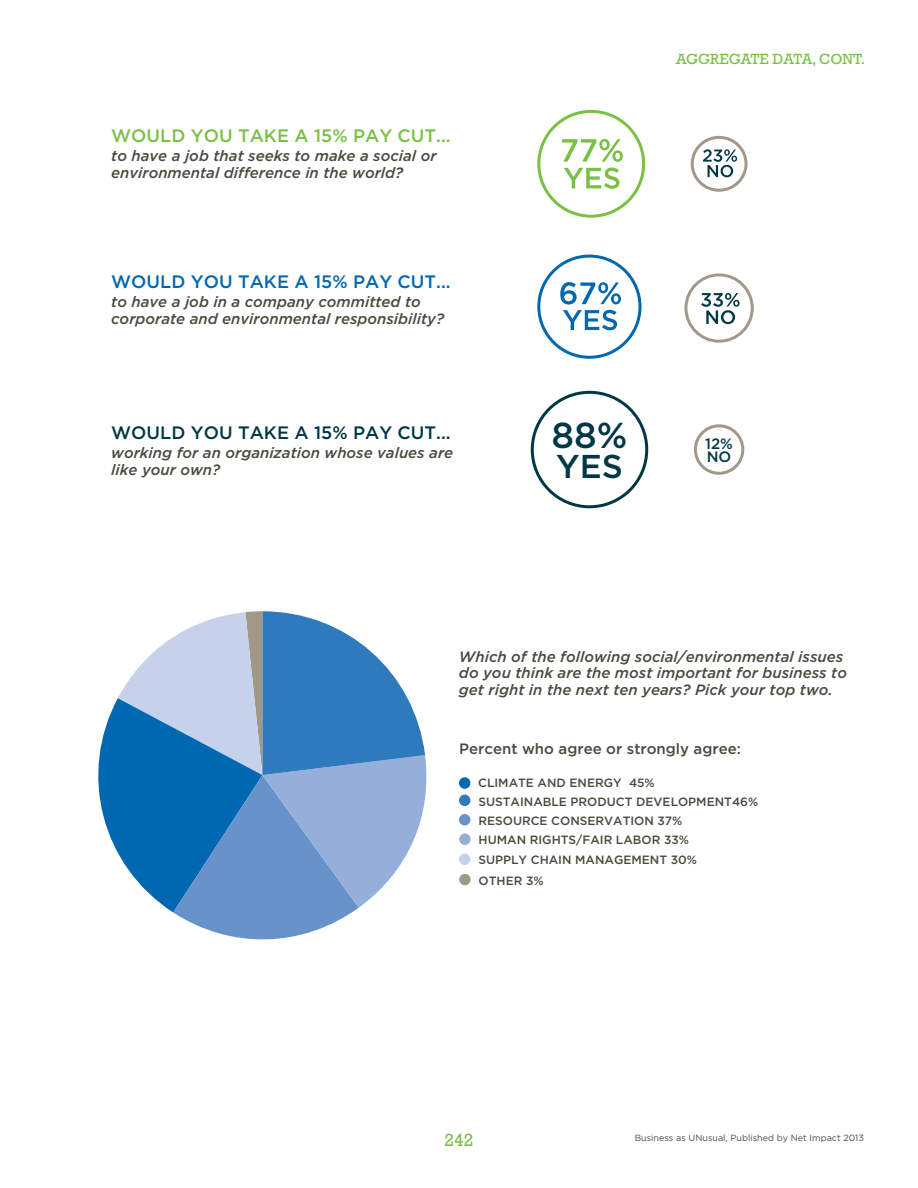
<style>
.page{position:relative;width:918px;height:1188px;background:#fff}
.page>*{position:absolute;margin:0;border:0;box-sizing:border-box;transform-origin:0 0}
.TOC_School_Name{font:500 36px "Gotham";color:#003745}
.TOC_School_Name-2{font:500 33px "Gotham";color:#003745}
.Body_Text{font:500 18px "Gotham";color:#7ac143}
.Body_Text-2{font:500 18px "Gotham";color:#003745}
.Body_Text-3{font:500 18px "Gotham";color:#0067b1}
.t1{font:18px "Rockwell Std";color:#7ac143}
.Body_Text-4{font:italic 500 15px/16.5px "Gotham";color:#444d3e}
.Body_Text-5{font:500 15px "Gotham";color:#444d3e}
.Body_Text-6{font:15px "Rockwell Std";color:#7ac143}
.TOC_School_Name-3{font:500 15px/13.5px "Gotham";color:#003745}
.Body_Text_after_Firs{font:500 12px "Gotham";color:#444d3e}
.t2{font:9px "Gotham";color:#444d3e}
</style>
<div class="page">
<svg style="left:98px;top:611px;width:329px;height:329px"></svg>
<div style="left:459px;top:777px;width:11px;height:12px;background:#0067b1;border-radius:50%"></div>
<div style="left:459px;top:833px;width:12px;height:12px;background:#94afda;border-radius:50%"></div>
<div style="left:459px;top:814px;width:11px;height:11px;background:#6792ca;border-radius:50%"></div>
<div style="left:459px;top:795px;width:11px;height:11px;background:#2f7abc;border-radius:50%"></div>
<div style="left:459px;top:854px;width:11px;height:11px;background:#c6d2eb;border-radius:50%"></div>
<div style="left:459px;top:874px;width:12px;height:11px;background:#a2988a;border-radius:50%"></div>
<svg style="left:703px;top:149px;width:34px;height:28px"></svg>
<svg style="left:701px;top:293px;width:39px;height:31px"></svg>
<div style="left:537px;top:110px;width:108px;height:108px;background:#fff;border:3px solid #7ac143;border-radius:50%"></div>
<div style="left:537px;top:255px;width:105px;height:104px;background:#fff;border:3px solid #0067b1;border-radius:50%"></div>
<div style="left:531px;top:391px;width:117px;height:117px;background:#fff;border:3px solid #003745;border-radius:50%"></div>
<div style="left:691px;top:136px;width:57px;height:56px;border:3px solid #a2988a;border-radius:50%"></div>
<div style="left:684px;top:273px;width:70px;height:70px;border:3px solid #a2988a;border-radius:50%"></div>
<div style="left:694px;top:424px;width:50px;height:51px;border:3px solid #a2988a;border-radius:50%"></div>
<svg style="left:564px;top:168px;width:55px;height:21px"></svg>
<svg style="left:562px;top:139px;width:61px;height:23px"></svg>
<svg style="left:560px;top:282px;width:61px;height:48px"></svg>
<p class="Body_Text" style="left:111px;top:125px;width:341px">WOULD YOU TAKE A 15% PAY CUT...</p>
<p class="Body_Text-4" style="left:111px;top:148px;width:327px">to have a job that seeks to make a social or environmental difference in the world?</p>
<p class="Body_Text-3" style="left:111px;top:271px;width:341px">WOULD YOU TAKE A 15% PAY CUT...</p>
<p class="Body_Text-4" style="left:111px;top:294px;width:334px">to have a job in a company committed to corporate and environmental responsibility?</p>
<p class="Body_Text-2" style="left:111px;top:422px;width:341px">WOULD YOU TAKE A 15% PAY CUT...</p>
<p class="Body_Text-4" style="left:111px;top:444px;width:343px">working for an organization whose values are like your own?</p>
<p class="Body_Text-6" style="left:676px;top:50px;width:190px">AGGREGATE DATA, CONT.</p>
<p class="TOC_School_Name" style="left:552px;top:414px;width:77px">88%</p>
<p class="TOC_School_Name-2" style="left:556px;top:447px;width:68px">YES</p>
<p class="TOC_School_Name-3" style="left:705px;top:436px;width:29px">12%<br>NO</p>
<p class="Body_Text-4" style="left:459px;top:648px;width:390px">Which of the following social/environmental issues do you think are the most important for business to get right in the next ten years? Pick your top two.</p>
<p class="Body_Text-5" style="left:459px;top:741px;width:283px">Percent who agree or strongly agree:</p>
<p class="Body_Text_after_Firs" style="left:478px;top:776px;width:178px">CLIMATE AND ENERGY 45%</p>
<p class="Body_Text_after_Firs" style="left:478px;top:795px;width:281px">SUSTAINABLE PRODUCT DEVELOPMENT46%</p>
<p class="Body_Text_after_Firs" style="left:478px;top:814px;width:206px">RESOURCE CONSERVATION 37%</p>
<p class="Body_Text_after_Firs" style="left:479px;top:833px;width:212px">HUMAN RIGHTS/FAIR LABOR 33%</p>
<p class="Body_Text_after_Firs" style="left:478px;top:853px;width:220px">SUPPLY CHAIN MANAGEMENT 30%</p>
<p class="Body_Text_after_Firs" style="left:479px;top:874px;width:67px">OTHER 3%</p>
<p class="t1" style="left:444px;top:1130px;width:31px">242</p>
<p class="t2" style="left:635px;top:1133px;width:231px">Business as UNusual, Published by Net Impact 2013</p>
</div>
